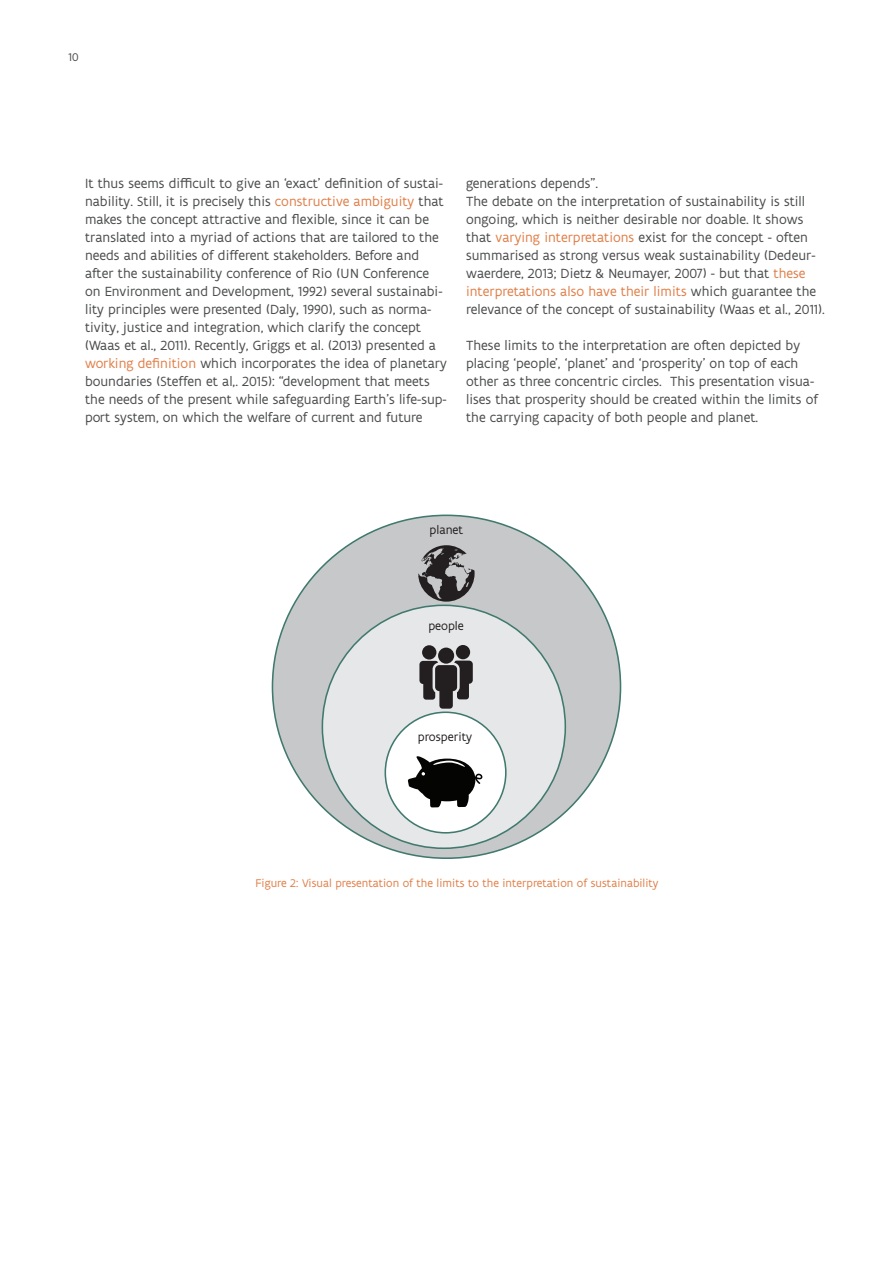
<style>
.page{position:relative;width:893px;height:1263px;background:#fff}
.page>*{position:absolute;margin:0;border:0;box-sizing:border-box;transform-origin:0 0}
.Body{font:14.25px/18px "Flanders Art Sans";color:#4b4c4d}
.t1{font:12.75px "Flanders Art Sans";color:#231f20}
.Fotobijschrift{font:12px "Flanders Art Sans";color:#e07f48}
.t2{font:12px "Flanders Art Sans";color:#4b4c4d}
.s1{color:#e07f48}
</style>
<div class="page">
<div style="left:272px;top:515px;width:348px;height:343px;background:#c7c8ca;border-radius:50%"></div>
<div style="left:322px;top:605px;width:243px;height:243px;background:#e6e7e9;border-radius:50%"></div>
<div style="left:385px;top:712px;width:121px;height:121px;background:#fff;border-radius:50%"></div>
<div style="left:384px;top:711px;width:123px;height:122px;border:2px solid #40796d;border-radius:50%"></div>
<svg style="left:408px;top:756px;width:75px;height:51px"></svg>
<svg style="left:418px;top:545px;width:57px;height:57px"></svg>
<div style="left:456px;top:645px;width:14px;height:14px;background:#231f20;border-radius:50%"></div>
<div style="left:422px;top:645px;width:14px;height:14px;background:#231f20;border-radius:50%"></div>
<div style="left:438px;top:647px;width:16px;height:17px;background:#231f20;border-radius:50%"></div>
<svg style="left:419px;top:661px;width:54px;height:48px"></svg>
<p class="t2" style="left:69px;top:50px;width:12px">10</p>
<p class="Body" style="left:85px;top:175px;width:363px">It thus seems difficult to give an ‘exact’ definition of sustai&shy;nability. Still, it is precisely this <span class="s1">constructive ambiguity</span> that makes the concept attractive and flexible, since it can be translated into a myriad of actions that are tailored to the needs and abilities of different stakeholders. Before and after the sustainability conference of Rio (UN Conference on Environment and Development, 1992) several sustainabi&shy;lity principles were presented (Daly, 1990), such as norma&shy;tivity, justice and integration, which clarify the concept (Waas et al., 2011). Recently, Griggs et al. (2013) presented a <span class="s1">working definition</span> which incorporates the idea of planetary boundaries (Steffen et al,. 2015): “development that meets the needs of the present while safeguarding Earth’s life-sup&shy;port system, on which the welfare of current and future</p>
<p class="Body" style="left:466px;top:175px;width:134px">generations depends”.</p>
<p class="Body" style="left:466px;top:193px;width:360px">The debate on the interpretation of sustainability is still ongoing, which is neither desirable nor doable. It shows that <span class="s1">varying interpretations</span> exist for the concept - often summarised as strong versus weak sustainability (Dedeur&shy;waerdere, 2013; Dietz &amp; Neumayer, 2007) - but that <span class="s1">these interpretations also have their limits</span> which guarantee the relevance of the concept of sustainability (Waas et al., 2011).</p>
<p class="Body" style="left:466px;top:337px;width:353px">These limits to the interpretation are often depicted by placing ‘people’, ‘planet’ and ‘prosperity’ on top of each other as three concentric circles. This presentation visua&shy;lises that prosperity should be created within the limits of the carrying capacity of both people and planet.</p>
<p class="t1" style="left:430px;top:522px;width:35px">planet</p>
<p class="t1" style="left:428px;top:618px;width:37px">people</p>
<p class="t1" style="left:418px;top:729px;width:56px">prosperity</p>
<p class="Fotobijschrift" style="left:256px;top:876px;width:404px">Figure 2: Visual presentation of the limits to the interpretation of sustainability</p>
</div>
